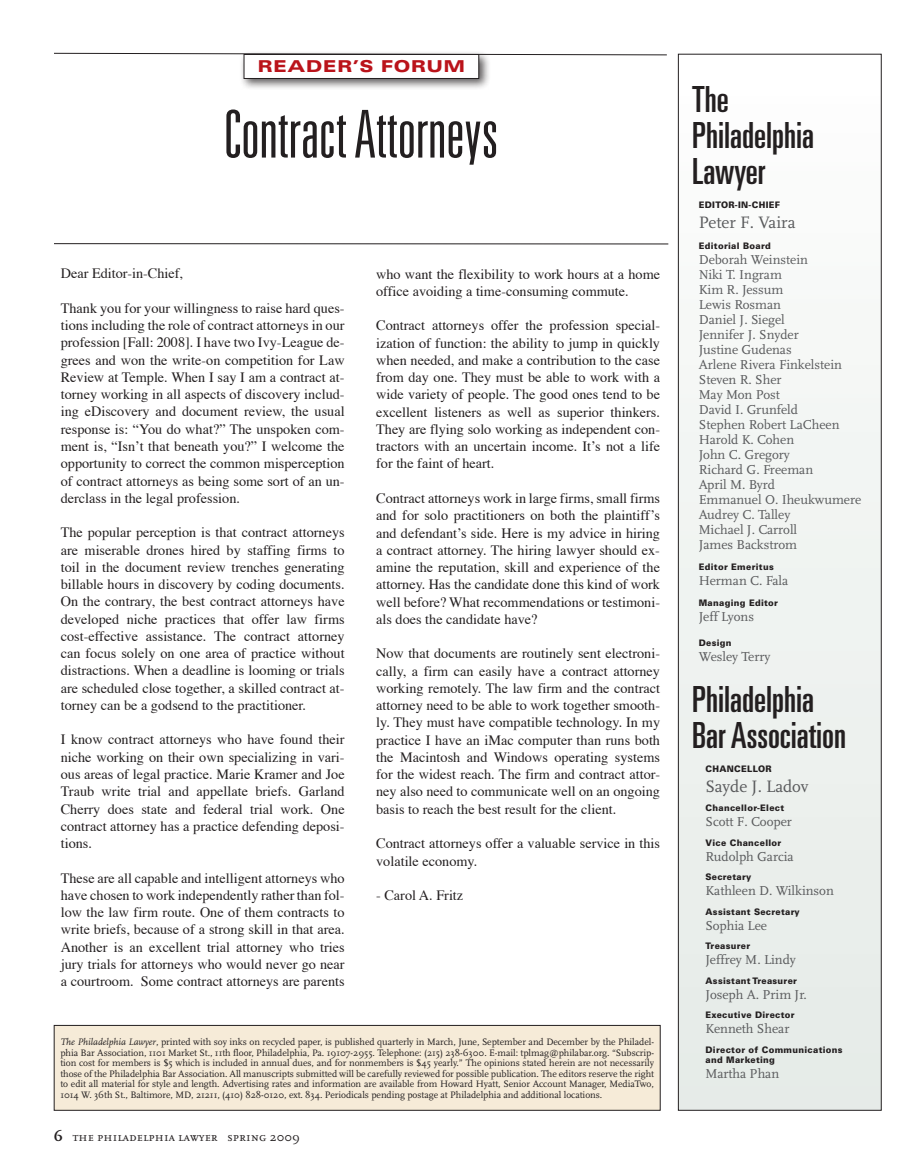
<style>
.page{position:relative;width:918px;height:1175px;background:#fff}
.page>*{position:absolute;margin:0;border:0;box-sizing:border-box;transform-origin:0 0}
.t1{font:300 ultra-condensed 66px "Univers LT Std";color:#231f20}
.t2{font:ultra-condensed 36px/36px "Univers LT Std";color:#231f20}
.t3{font:17.25px "Scala";letter-spacing:-.005em;color:#58595b}
.t4{font:900 expanded 16.35px "Univers LT Std";letter-spacing:.02em;color:#ba131a;scale:1.05 1}
.t5{font:14.25px/17.2px "Times";color:#231f20;text-align:justify}
.t6{font:13.5px/15px "Scala";letter-spacing:-.005em;color:#58595b}
.t7{font:12.75px "Scala Caps";letter-spacing:.005em;color:#231f20}
.t8{font:9.75px/10.5px "Scala";letter-spacing:-.005em;color:#231f20;text-align:justify}
.t9{font:900 9px/10.5px "Univers LT Std";letter-spacing:.035em;color:#231f20;scale:.95 1}
.s1{font-style:italic}
.s2{font-family:"Scala";font-weight:700;font-size:15px}
</style>
<div class="page">
<div style="left:239px;top:50px;width:266px;height:47px;background:#231f20;opacity:.75"></div>
<svg style="left:678px;top:54px;width:204px;height:1056px"></svg>
<svg style="left:54px;top:53px;width:613px;height:26px"></svg>
<hr style="left:54px;top:243px;width:614px;height:1px;background:#231f20">
<div style="left:54px;top:1025px;width:607px;height:85px;background:#f6ebd8"></div>
<p class="t4" style="left:258px;top:56px;width:199px">READER’S FORUM</p>
<h1 class="t1" style="left:223px;top:100px;width:277px">Contract Attorneys</h1>
<p class="t5" style="left:61px;top:264px;width:124px">Dear Editor-in-Chief,</p>
<p class="t5" style="left:61px;top:298px;width:285px">Thank you for your willingness to raise hard ques&shy;tions including the role of contract attorneys in our profession [Fall: 2008]. I have two Ivy-League de&shy;grees and won the write-on competition for Law Review at Temple. When I say I am a contract at&shy;torney working in all aspects of discovery includ&shy;ing eDiscovery and document review, the usual response is: “You do what?” The unspoken com&shy;ment is, “Isn’t that beneath you?” I welcome the opportunity to correct the common misperception of contract attorneys as being some sort of an un&shy;derclass in the legal profession.</p>
<p class="t5" style="left:61px;top:522px;width:285px">The popular perception is that contract attorneys are miserable drones hired by staffing firms to toil in the document review trenches generating billable hours in discovery by coding documents.<br>On the contrary, the best contract attorneys have developed niche practices that offer law firms cost-effective assistance. The contract attorney can focus solely on one area of practice without distractions. When a deadline is looming or trials are scheduled close together, a skilled contract at&shy;torney can be a godsend to the practitioner.</p>
<p class="t5" style="left:61px;top:730px;width:285px">I know contract attorneys who have found their niche working on their own specializing in vari&shy;ous areas of legal practice. Marie Kramer and Joe Traub write trial and appellate briefs. Garland Cherry does state and federal trial work. One contract attorney has a practice defending deposi&shy;tions.</p>
<p class="t5" style="left:61px;top:868px;width:285px">These are all capable and intelligent attorneys who have chosen to work independently rather than fol&shy;low the law firm route. One of them contracts to write briefs, because of a strong skill in that area.<br>Another is an excellent trial attorney who tries jury trials for attorneys who would never go near a courtroom. Some contract attorneys are parents</p>
<p class="t5" style="left:376px;top:264px;width:285px">who want the flexibility to work hours at a home office avoiding a time-consuming commute.</p>
<p class="t5" style="left:376px;top:316px;width:285px">Contract attorneys offer the profession special&shy;ization of function: the ability to jump in quickly when needed, and make a contribution to the case from day one. They must be able to work with a wide variety of people. The good ones tend to be excellent listeners as well as superior thinkers.<br>They are flying solo working as independent con&shy;tractors with an uncertain income. It’s not a life for the faint of heart.</p>
<p class="t5" style="left:376px;top:488px;width:285px">Contract attorneys work in large firms, small firms and for solo practitioners on both the plaintiff’s and defendant’s side. Here is my advice in hiring a contract attorney. The hiring lawyer should ex&shy;amine the reputation, skill and experience of the attorney. Has the candidate done this kind of work well before? What recommendations or testimoni&shy;als does the candidate have?</p>
<p class="t5" style="left:376px;top:643px;width:285px">Now that documents are routinely sent electroni&shy;cally, a firm can easily have a contract attorney working remotely. The law firm and the contract attorney need to be able to work together smooth&shy;ly. They must have compatible technology. In my practice I have an iMac computer than runs both the Macintosh and Windows operating systems for the widest reach. The firm and contract attor&shy;ney also need to communicate well on an ongoing basis to reach the best result for the client.</p>
<p class="t5" style="left:376px;top:833px;width:285px">Contract attorneys offer a valuable service in this volatile economy.</p>
<p class="t5" style="left:376px;top:885px;width:89px">- Carol A. Fritz</p>
<p class="t8" style="left:60px;top:1037px;width:595px"><span class="s1">The Philadelphia Lawyer</span>, printed with soy inks on recycled paper, is published quarterly in March, June, September and December by the Philadel&shy;phia Bar Association, 1101 Market St., 11th floor, Philadelphia, Pa. 19107-2955. Telephone: (215) 238-6300. E-mail: tplmag@philabar.org. “Subscrip&shy;tion cost for members is $5 which is included in annual dues, and for nonmembers is $45 yearly.” The opinions stated herein are not necessarily those of the Philadelphia Bar Association. All manuscripts submitted will be carefully reviewed for possible publication. The editors reserve the right to edit all material for style and length. Advertising rates and information are available from Howard Hyatt, Senior Account Manager, MediaTwo, 1014 W. 36th St., Baltimore, MD, 21211, (410) 828-0120, ext. 834. Periodicals pending postage at Philadelphia and additional locations.</p>
<p class="t7" style="left:54px;top:1130px;width:247px"><span class="s2">6</span> the philadelphia lawyer spring 2009</p>
<h2 class="t2" style="left:692px;top:81px;width:124px">The<br>Philadelphia<br>Lawyer</h2>
<p class="t9" style="left:699px;top:199px;width:87px">Editor-in-Chief</p>
<p class="t3" style="left:699px;top:213px;width:98px">Peter F. Vaira</p>
<p class="t9" style="left:699px;top:240px;width:77px">Editorial Board</p>
<p class="t6" style="left:699px;top:252px;width:164px">Deborah Weinstein<br>Niki T. Ingram<br>Kim R. Jessum<br>Lewis Rosman<br>Daniel J. Siegel<br>Jennifer J. Snyder<br>Justine Gudenas<br>Arlene Rivera Finkelstein<br>Steven R. Sher<br>May Mon Post<br>David I. Grunfeld<br>Stephen Robert LaCheen<br>Harold K. Cohen<br>John C. Gregory<br>Richard G. Freeman<br>April M. Byrd<br>Emmanuel O. Iheukwumere<br>Audrey C. Talley<br>Michael J. Carroll<br>James Backstrom</p>
<p class="t9" style="left:699px;top:561px;width:80px">Editor Emeritus</p>
<p class="t6" style="left:699px;top:573px;width:91px">Herman C. Fala</p>
<p class="t9" style="left:699px;top:597px;width:85px">Managing Editor</p>
<p class="t6" style="left:699px;top:609px;width:57px">Jeff Lyons</p>
<p class="t9" style="left:699px;top:637px;width:36px">Design</p>
<p class="t6" style="left:699px;top:649px;width:73px">Wesley Terry</p>
<h2 class="t2" style="left:692px;top:681px;width:156px">Philadelphia<br>Bar Association</h2>
<p class="t9" style="left:706px;top:763px;width:71px">Chancellor</p>
<p class="t3" style="left:706px;top:777px;width:105px">Sayde J. Ladov</p>
<p class="t9" style="left:706px;top:802px;width:84px">Chancellor-Elect</p>
<p class="t6" style="left:706px;top:814px;width:88px">Scott F. Cooper</p>
<p class="t9" style="left:706px;top:837px;width:81px">Vice Chancellor</p>
<p class="t6" style="left:706px;top:849px;width:90px">Rudolph Garcia</p>
<p class="t9" style="left:706px;top:871px;width:50px">Secretary</p>
<p class="t6" style="left:706px;top:883px;width:130px">Kathleen D. Wilkinson</p>
<p class="t9" style="left:706px;top:906px;width:101px">Assistant Secretary</p>
<p class="t6" style="left:706px;top:918px;width:63px">Sophia Lee</p>
<p class="t9" style="left:706px;top:940px;width:48px">Treasurer</p>
<p class="t6" style="left:706px;top:952px;width:92px">Jeffrey M. Lindy</p>
<p class="t9" style="left:706px;top:975px;width:98px">Assistant Treasurer</p>
<p class="t6" style="left:706px;top:987px;width:103px">Joseph A. Prim Jr.</p>
<p class="t9" style="left:706px;top:1009px;width:95px">Executive Director</p>
<p class="t6" style="left:706px;top:1021px;width:85px">Kenneth Shear</p>
<p class="t9" style="left:706px;top:1044px;width:146px">Director of Communications and Marketing</p>
<p class="t6" style="left:706px;top:1066px;width:75px">Martha Phan</p>
</div>
